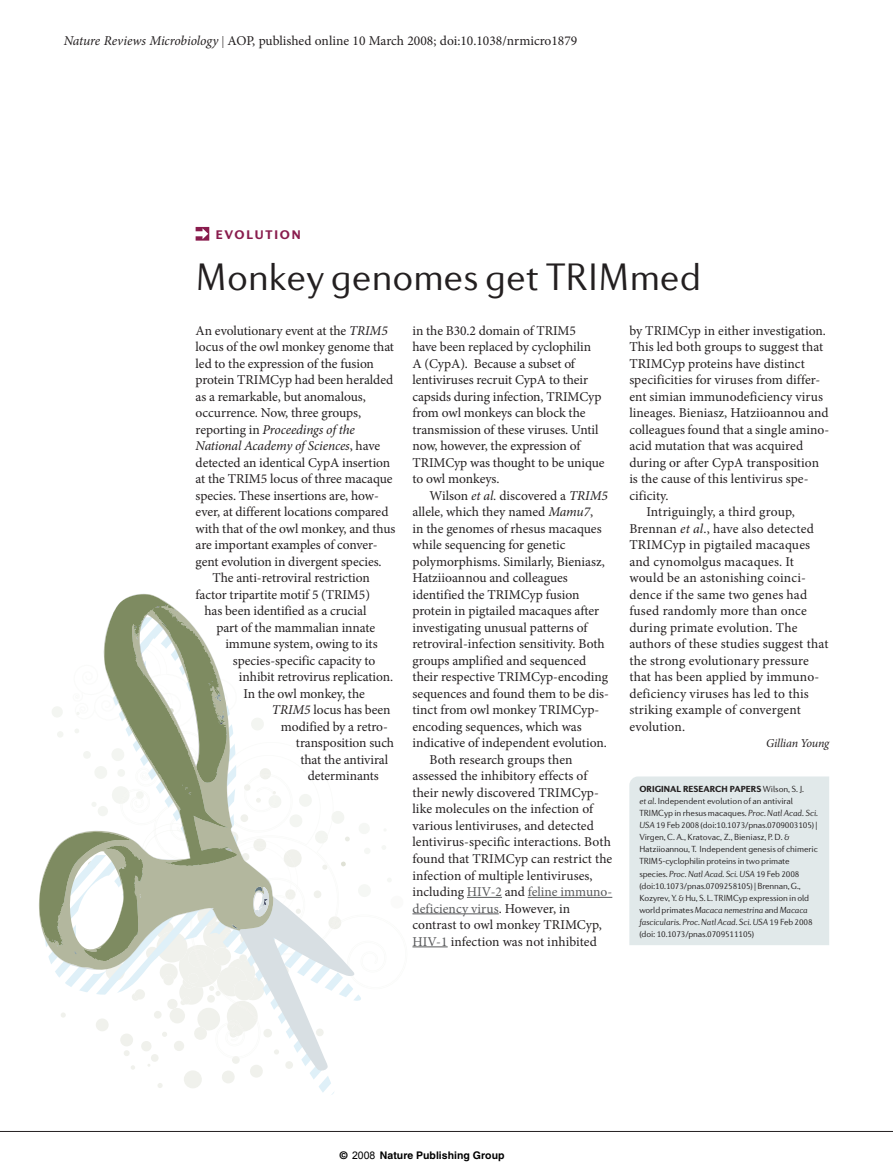
<style>
.page{position:relative;width:893px;height:1174px;background:#fff}
.page>*{position:absolute;margin:0;border:0;box-sizing:border-box;transform-origin:0 0}
.t1{font:300 39px "Diverda Sans LT Std";color:#231f20}
.t2{font:13.5px/16.5px "Minion Pro";color:#231f20}
.t3{font:italic 13.5px "Minion Pro";letter-spacing:-.01em;color:#231f20}
.t4{font:13.5px "Minion Pro";letter-spacing:.005em;color:#57585a}
.t5{font:900 12.75px "Diverda Sans LT Std";letter-spacing:.14em;color:#891c4d}
.t6{font:italic 12px "Minion Pro";letter-spacing:-.02em;color:#231f20}
.t7{font:700 10.5px "Helvetica";color:#000}
.t8{font:300 9px/12px "Diverda Sans LT Std";letter-spacing:-.015em;color:#231f20}
.s1{font-style:italic}
.s2{font-size:12px}
.s3{font-style:normal}
.s4{color:#231f20}
.s5{color:#57585a}
.s6{font-weight:900}
.s7{font-family:"Arial";font-weight:400}
</style>
<div class="page">
<svg style="left:39px;top:593px;width:352px;height:495px"></svg>
<hr style="left:0;top:1131px;width:893px;height:1px;background:#231f20">
<hr style="left:467px;top:897px;width:35px;height:1px;background:#57585a">
<hr style="left:528px;top:897px;width:84px;height:1px;background:#57585a">
<hr style="left:412px;top:913px;width:87px;height:1px;background:#57585a">
<hr style="left:412px;top:946px;width:36px;height:1px;background:#57585a">
<svg style="left:196px;top:227px;width:13px;height:14px"></svg>
<div style="left:629px;top:776px;width:200px;height:169px;background:#e1e9ea"></div>
<p class="t2" style="left:64px;top:33px;width:515px"><span class="s1">Nature Reviews Microbiology</span> <span class="s2">|</span> AOP, published online 10 March 2008; doi:10.1038/nrmicro1879</p>
<p class="t5" style="left:216px;top:227px;width:87px">EVOLUTION</p>
<h1 class="t1" style="left:196px;top:253px;width:507px">Monkey genomes get TRIMmed</h1>
<p class="t2" style="left:196px;top:322px;width:194px">An evolutionary event at the <span class="s1">TRIM5</span></p>
<p class="t2" style="left:196px;top:339px;width:200px">locus of the owl monkey genome that</p>
<p class="t2" style="left:196px;top:355px;width:180px">led to the expression of the fusion</p>
<p class="t2" style="left:196px;top:372px;width:199px">protein TRIMCyp had been heralded</p>
<p class="t2" style="left:196px;top:388px;width:172px">as a remarkable, but anomalous,</p>
<p class="t2" style="left:196px;top:405px;width:167px">occurrence. Now, three groups,</p>
<p class="t3" style="left:196px;top:420px;width:161px"><span class="s3">reporting in</span> Proceedings of the</p>
<p class="t3" style="left:196px;top:437px;width:186px">National Academy of Sciences<span class="s3">, have</span></p>
<p class="t2" style="left:196px;top:454px;width:196px">detected an identical CypA insertion</p>
<p class="t2" style="left:196px;top:471px;width:199px">at the TRIM5 locus of three macaque</p>
<p class="t2" style="left:196px;top:487px;width:185px">species. These insertions are, how-</p>
<p class="t2" style="left:196px;top:504px;width:194px">ever, at different locations compared</p>
<p class="t2" style="left:196px;top:520px;width:201px">with that of the owl monkey, and thus</p>
<p class="t2" style="left:196px;top:537px;width:183px">are important examples of conver-</p>
<p class="t2" style="left:196px;top:553px;width:188px">gent evolution in divergent species.</p>
<p class="t2" style="left:213px;top:570px;width:159px">The anti-retroviral restriction</p>
<p class="t2" style="left:196px;top:586px;width:176px">factor tripartite motif 5 (TRIM5)</p>
<p class="t2" style="left:204px;top:603px;width:164px">has been identified as a crucial</p>
<p class="t2" style="left:216px;top:619px;width:160px">part of the mammalian innate</p>
<p class="t2" style="left:225px;top:636px;width:154px">immune system, owing to its</p>
<p class="t2" style="left:233px;top:652px;width:144px">species-specific capacity to</p>
<p class="t2" style="left:239px;top:669px;width:156px">inhibit retrovirus replication.</p>
<p class="t2" style="left:243px;top:685px;width:123px">In the owl monkey, the</p>
<p class="t2" style="left:272px;top:702px;width:120px"><span class="s1">TRIM5</span> locus has been</p>
<p class="t2" style="left:281px;top:718px;width:108px">modified by a retro-</p>
<p class="t2" style="left:296px;top:735px;width:100px">transposition such</p>
<p class="t2" style="left:300px;top:751px;width:89px">that the antiviral</p>
<p class="t2" style="left:308px;top:768px;width:73px">determinants</p>
<p class="t2" style="left:412px;top:322px;width:194px">in the B30.2 domain of TRIM5<br>have been replaced by cyclophilin<br>A (CypA). Because a subset of lentiviruses recruit CypA to their capsids during infection, TRIMCyp from owl monkeys can block the transmission of these viruses. Until now, however, the expression of<br>TRIMCyp was thought to be unique to owl monkeys.</p>
<p class="t2" style="left:429px;top:487px;width:180px">Wilson <span class="s1">et al.</span> discovered a <span class="s1">TRIM5</span></p>
<p class="t2" style="left:412px;top:504px;width:182px">allele, which they named <span class="s1">Mamu7</span>,</p>
<p class="t2" style="left:412px;top:520px;width:191px">in the genomes of rhesus macaques</p>
<p class="t2" style="left:412px;top:537px;width:155px">while sequencing for genetic</p>
<p class="t2" style="left:412px;top:553px;width:194px">polymorphisms. Similarly, Bieniasz,</p>
<p class="t2" style="left:412px;top:570px;width:157px">Hatziioannou and colleagues</p>
<p class="t2" style="left:412px;top:586px;width:169px">identified the TRIMCyp fusion</p>
<p class="t2" style="left:412px;top:603px;width:188px">protein in pigtailed macaques after</p>
<p class="t2" style="left:412px;top:619px;width:176px">investigating unusual patterns of</p>
<p class="t2" style="left:412px;top:636px;width:194px">retroviral-infection sensitivity. Both</p>
<p class="t2" style="left:412px;top:652px;width:175px">groups amplified and sequenced</p>
<p class="t2" style="left:412px;top:669px;width:197px">their respective TRIMCyp-encoding</p>
<p class="t2" style="left:412px;top:685px;width:198px">sequences and found them to be dis-</p>
<p class="t2" style="left:412px;top:702px;width:188px">tinct from owl monkey TRIMCyp-</p>
<p class="t2" style="left:412px;top:718px;width:171px">encoding sequences, which was</p>
<p class="t2" style="left:412px;top:735px;width:196px">indicative of independent evolution.</p>
<p class="t2" style="left:429px;top:751px;width:145px">Both research groups then</p>
<p class="t2" style="left:412px;top:768px;width:176px">assessed the inhibitory effects of</p>
<p class="t2" style="left:412px;top:784px;width:188px">their newly discovered TRIMCyp-</p>
<p class="t2" style="left:412px;top:801px;width:182px">like molecules on the infection of</p>
<p class="t2" style="left:412px;top:817px;width:183px">various lentiviruses, and detected</p>
<p class="t2" style="left:412px;top:834px;width:200px">lentivirus-specific interactions. Both</p>
<p class="t2" style="left:412px;top:850px;width:201px">found that TRIMCyp can restrict the</p>
<p class="t2" style="left:412px;top:867px;width:182px">infection of multiple lentiviruses,</p>
<p class="t4" style="left:412px;top:882px;width:200px"><span class="s4">including</span> HIV-2 <span class="s4">and</span> feline immuno-</p>
<p class="t4" style="left:412px;top:899px;width:159px">deficiency virus<span class="s4">. However, in</span></p>
<p class="t2" style="left:412px;top:916px;width:191px">contrast to owl monkey TRIMCyp,</p>
<p class="t2" style="left:412px;top:933px;width:186px"><span class="s5">HIV-1</span> infection was not inhibited</p>
<p class="t2" style="left:629px;top:322px;width:198px">by TRIMCyp in either investigation.</p>
<p class="t2" style="left:629px;top:339px;width:195px">This led both groups to suggest that</p>
<p class="t2" style="left:629px;top:355px;width:177px">TRIMCyp proteins have distinct</p>
<p class="t2" style="left:629px;top:372px;width:193px">specificities for viruses from differ-</p>
<p class="t2" style="left:629px;top:388px;width:195px">ent simian immunodeficiency virus</p>
<p class="t2" style="left:629px;top:405px;width:201px">lineages. Bieniasz, Hatziioannou and</p>
<p class="t2" style="left:629px;top:421px;width:200px">colleagues found that a single amino-</p>
<p class="t2" style="left:629px;top:438px;width:175px">acid mutation that was acquired</p>
<p class="t2" style="left:629px;top:454px;width:191px">during or after CypA transposition</p>
<p class="t2" style="left:629px;top:471px;width:181px">is the cause of this lentivirus spe-</p>
<p class="t2" style="left:629px;top:487px;width:41px">cificity.</p>
<p class="t2" style="left:646px;top:504px;width:150px">Intriguingly, a third group,</p>
<p class="t2" style="left:629px;top:520px;width:186px">Brennan <span class="s1">et al</span>., have also detected</p>
<p class="t2" style="left:629px;top:537px;width:182px">TRIMCyp in pigtailed macaques</p>
<p class="t2" style="left:629px;top:553px;width:166px">and cynomolgus macaques. It</p>
<p class="t2" style="left:629px;top:570px;width:178px">would be an astonishing coinci-</p>
<p class="t2" style="left:629px;top:586px;width:179px">dence if the same two genes had</p>
<p class="t2" style="left:629px;top:603px;width:179px">fused randomly more than once</p>
<p class="t2" style="left:629px;top:619px;width:170px">during primate evolution. The</p>
<p class="t2" style="left:629px;top:636px;width:201px">authors of these studies suggest that</p>
<p class="t2" style="left:629px;top:652px;width:181px">the strong evolutionary pressure</p>
<p class="t2" style="left:629px;top:669px;width:191px">that has been applied by immuno-</p>
<p class="t2" style="left:629px;top:685px;width:181px">deficiency viruses has led to this</p>
<p class="t2" style="left:629px;top:702px;width:173px">striking example of convergent</p>
<p class="t2" style="left:629px;top:718px;width:57px">evolution.</p>
<p class="t6" style="left:766px;top:735px;width:65px">Gillian Young</p>
<p class="t8" style="left:639px;top:783px;width:180px"><span class="s6">ORIGINAL RESEARCH PAPERS</span> Wilson, S. J.<br><span class="s1">et al</span>. Independent evolution of an antiviral TRIMCyp in rhesus macaques. <span class="s1">Proc. Natl Acad. Sci.<br>USA</span> 19 Feb 2008 (doi:10.1073/pnas.0709003105) | Virgen, C. A., Kratovac, Z., Bieniasz, P. D. &amp; Hatziioannou, T. Independent genesis of chimeric TRIM5-cyclophilin proteins in two primate species. <span class="s1">Proc. Natl Acad. Sci. USA</span> 19 Feb 2008 (doi:10.1073/pnas.0709258105) | Brennan, G., Kozyrev, Y. &amp; Hu, S. L. TRIMCyp expression in old world primates <span class="s1">Macaca nemestrina</span> and <span class="s1">Macaca fascicularis. Proc. Natl Acad. Sci. USA</span> 19 Feb 2008 (doi: 10.1073/pnas.0709511105)</p>
<p class="t7" style="left:340px;top:1148px;width:166px">© <span class="s7">2008</span> Nature Publishing Group</p>
</div>
